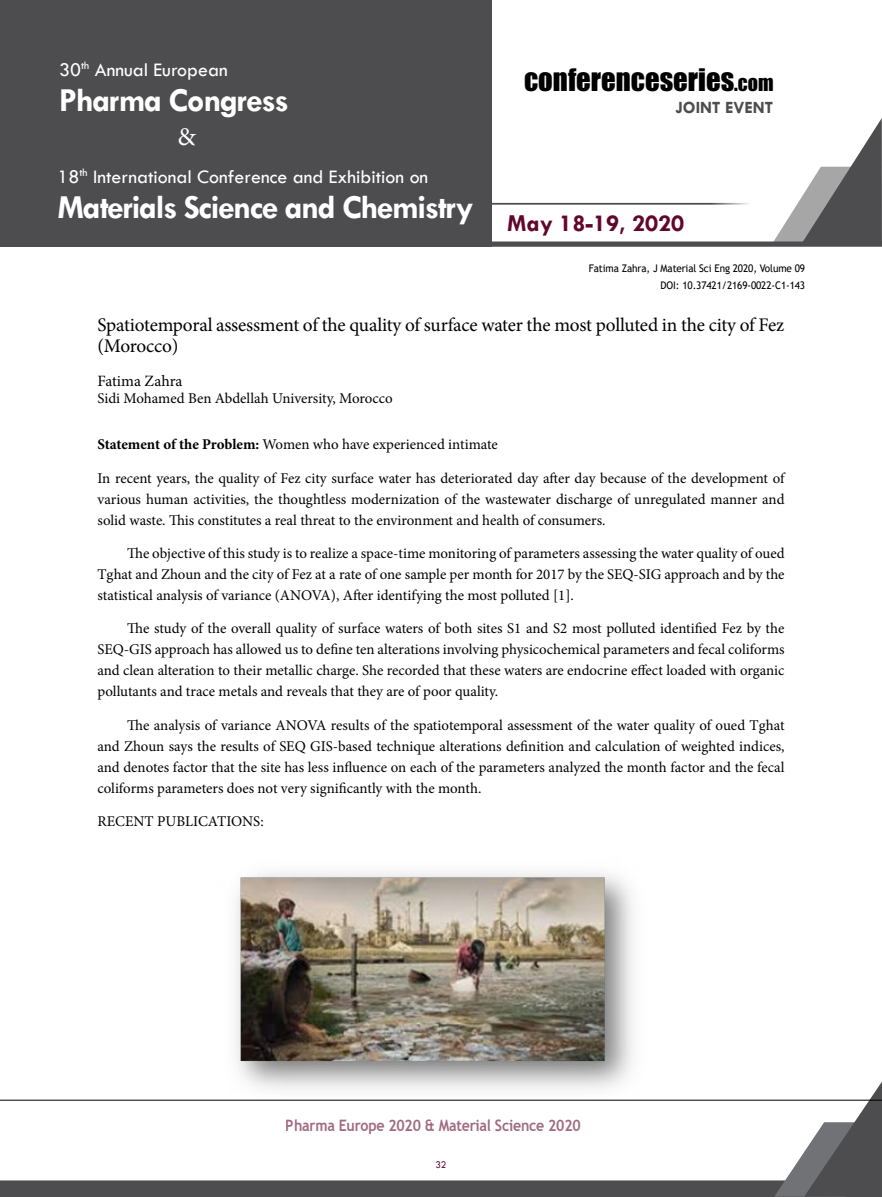
<style>
.page{position:relative;width:882px;height:1197px;background:#fff}
.page>*{position:absolute;margin:0;border:0;box-sizing:border-box;transform-origin:0 0}
.t1{font:700 33.77px "Tw Cen";letter-spacing:-.04em;color:#fff}
.t2{font:28.7px "Impact";color:#000}
.t3{font:25.9px "Minion Pro";color:#fff}
.t4{font:700 24.68px "Tw Cen";color:#61072d}
.t5{font:19.78px "Tw Cen";color:#fff}
.t6{font:19.25px/21px "Minion Pro";letter-spacing:-.01em;color:#000}
.t7{font:700 17.32px "Tw Cen";color:#4d4d4f}
.t8{font:700 15.75px "Trebuchet MS";letter-spacing:-.015em;color:#61072d;scale:.9 1}
.t9{font:15.75px "Minion Pro";color:#000}
.t10{font:14.88px/21px "Minion Pro";color:#000;text-align:justify}
.t11{font:10.5px/16.8px "Trebuchet MS";letter-spacing:-.01em;color:#000;text-align:right;scale:.95 1}
.t12{font:10.5px "Tw Cen";color:#61072d;scale:.95 1}
.s1{font-size:20.12px}
.s2{font-weight:700}
</style>
<div class="page">
<div style="left:0;top:0;width:492px;height:247px;background:#4d4d4f"></div>
<svg style="left:492px;top:118px;width:390px;height:129px"></svg>
<hr style="left:486px;top:203px;width:280px;height:2px;background:#4d4d4f">
<svg style="left:0;top:1081px;width:882px;height:116px"></svg>
<hr style="left:0;top:1100px;width:882px;height:1px;background:#000">
<img style="left:218px;top:873px;width:432px;height:234px">
<h3 class="t5" style="left:59px;top:58px;width:170px">30<sup>th</sup> Annual European</h3>
<h1 class="t1" style="left:59px;top:80px;width:231px">Pharma Congress</h1>
<h3 class="t3" style="left:177px;top:120px;width:20px">&amp;</h3>
<h3 class="t5" style="left:58px;top:164px;width:372px">18<sup>th</sup> International Conference and Exhibition on</h3>
<h1 class="t1" style="left:57px;top:187px;width:417px">Materials Science and Chemistry</h1>
<h2 class="t2" style="left:524px;top:57px;width:251px">CONFERENCESERIES<span class="s1">.COM</span></h2>
<p class="t7" style="left:675px;top:97px;width:99px">JOINT EVENT</p>
<h3 class="t4" style="left:507px;top:208px;width:179px">May 18-19, 2020</h3>
<p class="t11" style="left:589px;top:260px;width:229px">Fatima Zahra, J Material Sci Eng 2020, Volume 09<br>DOI: 10.37421/2169-0022-C1-143</p>
<p class="t6" style="left:97px;top:315px;width:688px">Spatiotemporal assessment of the quality of surface water the most polluted in the city of Fez (Morocco)</p>
<p class="t9" style="left:97px;top:370px;width:87px">Fatima Zahra</p>
<p class="t10" style="left:97px;top:388px;width:297px">Sidi Mohamed Ben Abdellah University, Morocco</p>
<p class="t10" style="left:97px;top:434px;width:402px"><span class="s2">Statement of the Problem:</span> Women who have experienced intimate</p>
<p class="t10" style="left:97px;top:467px;width:689px">In recent years, the quality of Fez city surface water has deteriorated day after day because of the development of various human activities, the thoughtless modernization of the wastewater discharge of unregulated manner and solid waste. This constitutes a real threat to the environment and health of consumers.</p>
<p class="t10" style="left:97px;top:543px;width:689px;text-indent:30px">The objective of this study is to realize a space-time monitoring of parameters assessing the water quality of oued Tghat and Zhoun and the city of Fez at a rate of one sample per month for 2017 by the SEQ-SIG approach and by the statistical analysis of variance (ANOVA), After identifying the most polluted [1].</p>
<p class="t10" style="left:97px;top:618px;width:689px;text-indent:30px">The study of the overall quality of surface waters of both sites S1 and S2 most polluted identified Fez by the SEQ-GIS approach has allowed us to define ten alterations involving physicochemical parameters and fecal coliforms and clean alteration to their metallic charge. She recorded that these waters are endocrine effect loaded with organic pollutants and trace metals and reveals that they are of poor quality.</p>
<p class="t10" style="left:97px;top:715px;width:689px;text-indent:30px">The analysis of variance ANOVA results of the spatiotemporal assessment of the water quality of oued Tghat and Zhoun says the results of SEQ GIS-based technique alterations definition and calculation of weighted indices, and denotes factor that the site has less influence on each of the parameters analyzed the month factor and the fecal coliforms parameters does not very significantly with the month.</p>
<p class="t10" style="left:97px;top:811px;width:168px">RECENT PUBLICATIONS:</p>
<p class="t8" style="left:286px;top:1115px;width:329px">Pharma Europe 2020 &amp; Material Science 2020</p>
<p class="t12" style="left:436px;top:1159px;width:13px">32</p>
</div>
